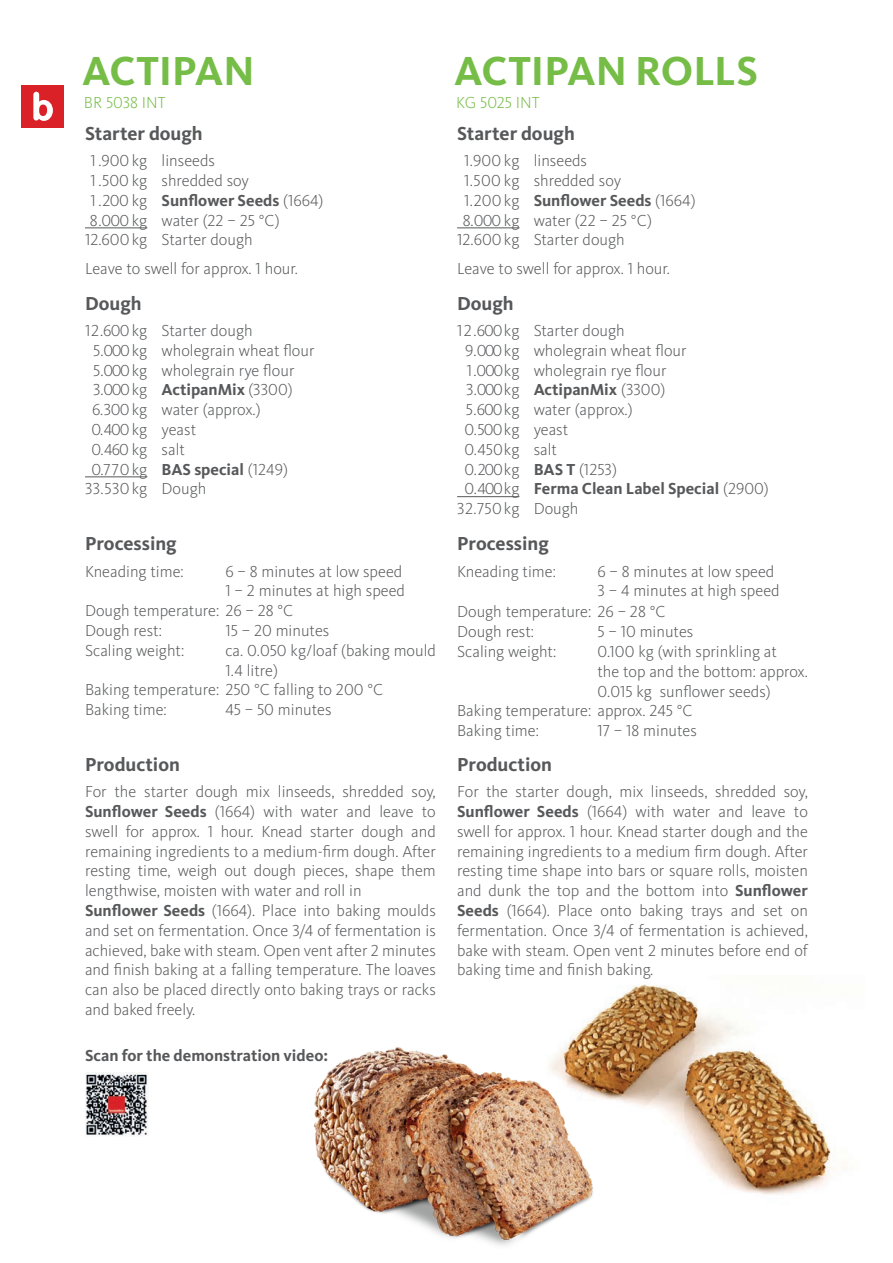
<style>
.page{position:relative;width:893px;height:1263px;background:#fff}
.page>*{position:absolute;margin:0;border:0;box-sizing:border-box;transform-origin:0 0}
.t1{font:700 42px "Kievit Pro";letter-spacing:-.005em;color:#76bd47}
.t2{font:700 19.5px "Kievit Pro";color:#57585a}
.t3{font:300 16.5px/19.8px "Kievit Pro";color:#57585a}
.t4{font:700 16.5px "Kievit Pro";color:#57585a}
.t5{font:300 16.5px "Kievit Pro";color:#76bd47}
.s1{font-weight:300}
.s2{font-weight:700}
</style>
<div class="page">
<hr style="left:85px;top:228px;width:62px;height:1px;background:#57585a">
<hr style="left:457px;top:496px;width:62px;height:1px;background:#57585a">
<hr style="left:85px;top:476px;width:62px;height:1px;background:#57585a">
<hr style="left:457px;top:228px;width:62px;height:1px;background:#57585a">
<div style="left:21px;top:85px;width:43px;height:43px;background:#da2128"></div>
<svg style="left:33px;top:92px;width:20px;height:29px"></svg>
<img style="left:85px;top:1072px;width:64px;height:64px">
<img style="left:582px;top:984px;width:265px;height:211px">
<img style="left:314px;top:1029px;width:312px;height:217px">
<h1 class="t1" style="left:82px;top:46px;width:174px">ACTIPAN</h1>
<h1 class="t1" style="left:454px;top:46px;width:305px">ACTIPAN ROLLS</h1>
<p class="t5" style="left:84px;top:93px;width:83px">BR 5038 INT</p>
<p class="t5" style="left:456px;top:93px;width:85px">KG 5025 INT</p>
<p class="t2" style="left:85px;top:122px;width:119px">Starter dough</p>
<p class="t3" style="left:91px;top:151px;width:126px">1 .900kg linseeds</p>
<p class="t3" style="left:91px;top:171px;width:160px">1 .500 kg shredded soy</p>
<p class="t4" style="left:91px;top:190px;width:234px"><span class="s1">1 .200 kg</span> Sunflower Seeds <span class="s1">(1664)</span></p>
<p class="t3" style="left:90px;top:210px;width:191px">8.000 kg water (22 – 25 °C)</p>
<p class="t3" style="left:85px;top:230px;width:169px">12.600kg Starter dough</p>
<p class="t3" style="left:85px;top:258px;width:214px">Leave to swell for approx. 1 hour.</p>
<p class="t2" style="left:85px;top:292px;width:58px">Dough</p>
<p class="t3" style="left:85px;top:321px;width:169px">12.600kg Starter dough</p>
<p class="t3" style="left:93px;top:340px;width:223px">5.000kg wholegrain wheat flour</p>
<p class="t3" style="left:93px;top:360px;width:203px">5.000kg wholegrain rye flour</p>
<p class="t3" style="left:93px;top:380px;width:201px">3.000kg <span class="s2">ActipanMix</span> (3300)</p>
<p class="t3" style="left:92px;top:400px;width:170px">6.300kg water (approx.)</p>
<p class="t3" style="left:91px;top:420px;width:106px">0.400kg yeast</p>
<p class="t3" style="left:91px;top:439px;width:95px">0.460 kg salt</p>
<p class="t3" style="left:91px;top:459px;width:198px">0.770kg <span class="s2">BAS special</span> (1249)</p>
<p class="t3" style="left:85px;top:479px;width:123px">33.530kg Dough</p>
<p class="t2" style="left:85px;top:532px;width:93px">Processing</p>
<p class="t3" style="left:85px;top:561px;width:100px">Kneading time:</p>
<p class="t3" style="left:225px;top:561px;width:178px">6 – 8 minutes at low speed</p>
<p class="t3" style="left:225px;top:581px;width:181px">1 – 2 minutes at high speed</p>
<p class="t3" style="left:85px;top:601px;width:210px">Dough temperature: 26 – 28 °C</p>
<p class="t3" style="left:85px;top:620px;width:78px">Dough rest:</p>
<p class="t3" style="left:225px;top:620px;width:105px">15 – 20 minutes</p>
<p class="t3" style="left:85px;top:640px;width:101px">Scaling weight:</p>
<p class="t3" style="left:225px;top:640px;width:212px">ca. 0.050 kg/loaf (baking mould</p>
<p class="t3" style="left:225px;top:660px;width:54px">1.4 litre)</p>
<p class="t3" style="left:85px;top:680px;width:300px">Baking temperature: 250 °C falling to 200 °C</p>
<p class="t3" style="left:85px;top:700px;width:83px">Baking time:</p>
<p class="t3" style="left:225px;top:700px;width:108px">45 – 50 minutes</p>
<p class="t2" style="left:85px;top:753px;width:96px">Production</p>
<p class="t3" style="left:85px;top:782px;width:352px">For the starter dough mix linseeds, shredded soy, <span class="s2">Sunflower Seeds</span> (1664) with water and leave to swell for approx. 1 hour. Knead starter dough and remaining ingredients to a medium-firm dough. After resting time, weigh out dough pieces, shape them lengthwise, moisten with water and roll in <span class="s2">Sunflower Seeds</span> (1664). Place into baking moulds and set on fermentation. Once 3/4 of fermentation is achieved, bake with steam. Open vent after 2 minutes and finish baking at a falling temperature. The loaves can also be placed directly onto baking trays or racks and baked freely.</p>
<p class="t4" style="left:85px;top:1045px;width:245px">Scan for the demonstration video:</p>
<p class="t2" style="left:457px;top:122px;width:119px">Starter dough</p>
<p class="t3" style="left:464px;top:151px;width:125px">1.900 kg linseeds</p>
<p class="t3" style="left:464px;top:171px;width:159px">1.500 kg shredded soy</p>
<p class="t4" style="left:464px;top:190px;width:233px"><span class="s1">1.200kg</span> Sunflower Seeds <span class="s1">(1664)</span></p>
<p class="t3" style="left:463px;top:210px;width:191px">8.000 kg water (22 – 25 °C)</p>
<p class="t3" style="left:457px;top:230px;width:169px">12.600kg Starter dough</p>
<p class="t3" style="left:457px;top:258px;width:214px">Leave to swell for approx. 1 hour.</p>
<p class="t2" style="left:457px;top:292px;width:58px">Dough</p>
<p class="t3" style="left:457px;top:321px;width:169px">12.600kg Starter dough</p>
<p class="t3" style="left:465px;top:340px;width:223px">9.000kg wholegrain wheat flour</p>
<p class="t3" style="left:467px;top:360px;width:201px">1.000kg wholegrain rye flour</p>
<p class="t3" style="left:466px;top:380px;width:201px">3.000kg <span class="s2">ActipanMix</span> (3300)</p>
<p class="t3" style="left:466px;top:400px;width:168px">5.600kg water (approx.)</p>
<p class="t3" style="left:464px;top:420px;width:105px">0.500kg yeast</p>
<p class="t3" style="left:464px;top:439px;width:94px">0.450kg salt</p>
<p class="t3" style="left:464px;top:459px;width:154px">0.200kg <span class="s2">BAS T</span> (1253)</p>
<p class="t4" style="left:464px;top:479px;width:306px"><span class="s1">0.400kg</span> Ferma Clean Label Special <span class="s1">(2900)</span></p>
<p class="t3" style="left:457px;top:499px;width:123px">32.750kg Dough</p>
<p class="t2" style="left:457px;top:532px;width:93px">Processing</p>
<p class="t3" style="left:457px;top:561px;width:100px">Kneading time:</p>
<p class="t3" style="left:597px;top:561px;width:178px">6 – 8 minutes at low speed</p>
<p class="t3" style="left:597px;top:581px;width:184px">3 – 4 minutes at high speed</p>
<p class="t3" style="left:457px;top:602px;width:210px">Dough temperature: 26 – 28 °C</p>
<p class="t3" style="left:457px;top:622px;width:78px">Dough rest:</p>
<p class="t3" style="left:597px;top:622px;width:97px">5 – 10 minutes</p>
<p class="t3" style="left:457px;top:641px;width:101px">Scaling weight:</p>
<p class="t3" style="left:597px;top:641px;width:181px">0.100 kg (with sprinkling at</p>
<p class="t3" style="left:597px;top:661px;width:212px">the top and the bottom: approx.</p>
<p class="t3" style="left:597px;top:681px;width:175px">0.015 kg sunflower seeds)</p>
<p class="t3" style="left:457px;top:701px;width:237px">Baking temperature: approx. 245 °C</p>
<p class="t3" style="left:457px;top:721px;width:83px">Baking time:</p>
<p class="t3" style="left:597px;top:721px;width:101px">17 – 18 minutes</p>
<p class="t2" style="left:457px;top:753px;width:96px">Production</p>
<p class="t3" style="left:457px;top:782px;width:352px;text-align:justify">For the starter dough, mix linseeds, shredded soy, <span class="s2">Sunflower Seeds</span> (1664) with water and leave to swell for approx. 1 hour. Knead starter dough and the remaining ingredients to a medium firm dough. After resting time shape into bars or square rolls, moisten and dunk the top and the bottom into <span class="s2">Sunflower Seeds</span> (1664). Place onto baking trays and set on fermentation. Once 3/4 of fermentation is achieved, bake with steam. Open vent 2 minutes before end of baking time and finish baking.</p>
</div>
